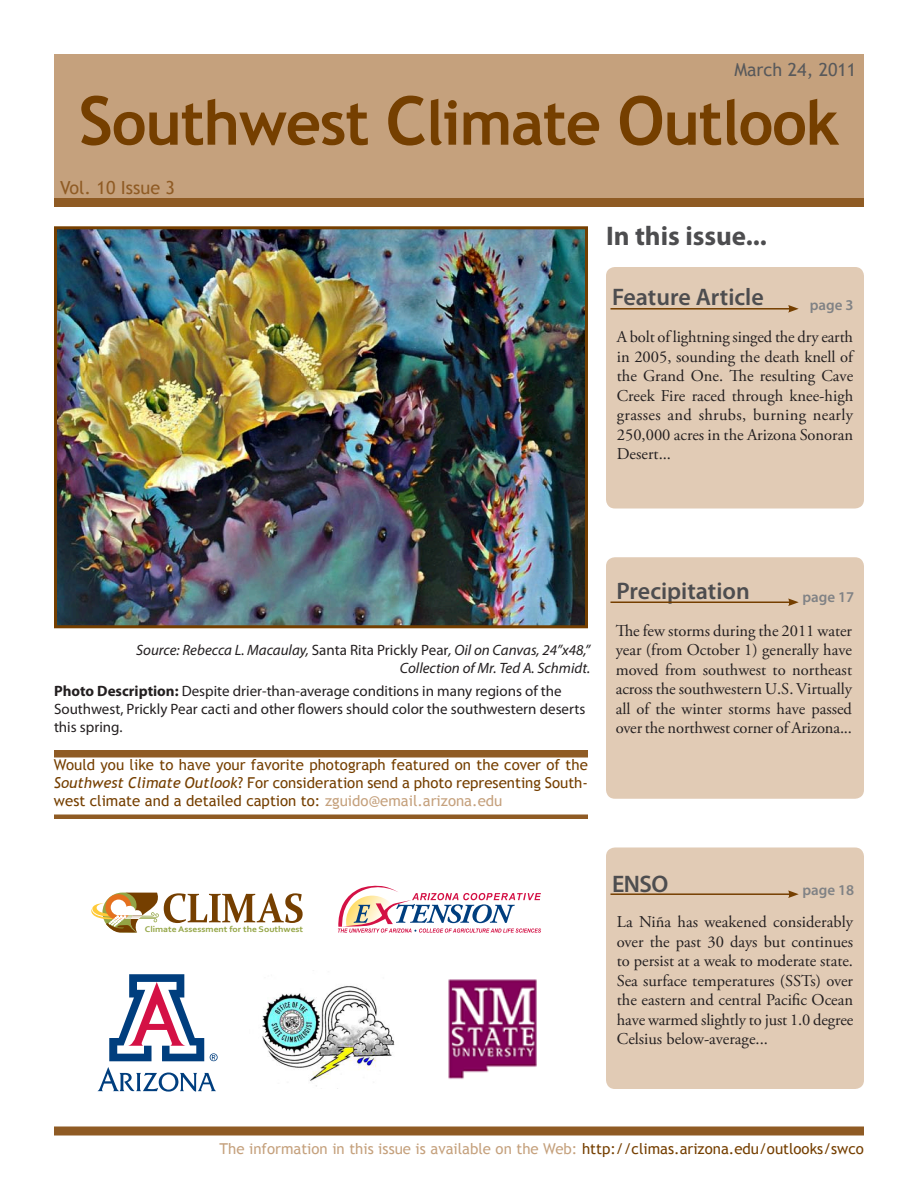
<style>
.page{position:relative;width:918px;height:1188px;background:#fff}
.page>*{position:absolute;margin:0;border:0;box-sizing:border-box;transform-origin:0 0}
.t1{font:700 61.5px "Trebuchet MS";letter-spacing:-.02em;color:#753f00}
.t2{font:700 27px "Myriad Pro";color:#4d4d4f}
.t3{font:600 24px "Myriad Pro";color:#4d4d4f}
.t4{font:18px "Trebuchet MS";color:#58595b}
.t5{font:18px "Trebuchet MS";color:#8f5b24}
.t6{font:16.5px/19.5px "Adobe Garamond Pro";color:#231f20;text-align:justify}
.t7{font:15px/18px "Trebuchet MS";color:#753f00;text-align:justify}
.t8{font:15px/18px "Myriad Pro";color:#231f20}
.t9{font:italic 15px/18px "Myriad Pro";color:#231f20;text-align:right}
.t10{font:15px "Trebuchet MS";color:#c5a17d}
.t11{font:600 15px "Myriad Pro";color:#808285}
.t12{font:700 8.7px "Corbel";color:#94a545;scale:1.1 1}
.s1{font-size:67.5px}
.s2{font-style:normal}
.s3{font-weight:700}
.s4{font-style:italic}
.s5{color:#c5a17d}
.s6{color:#753f00}
</style>
<div class="page">
<div style="left:54px;top:54px;width:810px;height:144px;background:#c5a17d"></div>
<div style="left:606px;top:557px;width:258px;height:242px;background:#e1cbb5;border-radius:9px"></div>
<hr style="left:610px;top:602px;width:180px;height:1px;background:#753f00">
<svg style="left:788px;top:598px;width:11px;height:8px"></svg>
<div style="left:606px;top:267px;width:258px;height:241px;background:#e1cbb5;border-radius:9px"></div>
<div style="left:606px;top:848px;width:258px;height:241px;background:#e1cbb5;border-radius:9px"></div>
<div style="left:54px;top:198px;width:810px;height:9px;background:#8f5b24"></div>
<svg style="left:91px;top:893px;width:212px;height:40px"></svg>
<svg style="left:338px;top:886px;width:203px;height:47px"></svg>
<div style="left:54px;top:1126px;width:810px;height:10px;background:#8f5b24;border:2px solid #8f5b24"></div>
<img style="left:448px;top:979px;width:89px;height:101px">
<img style="left:262px;top:986px;width:133px;height:101px">
<svg style="left:98px;top:974px;width:120px;height:118px"></svg>
<hr style="left:610px;top:893px;width:180px;height:2px;background:#753f00">
<svg style="left:788px;top:890px;width:11px;height:8px"></svg>
<hr style="left:610px;top:308px;width:180px;height:2px;background:#753f00">
<svg style="left:788px;top:305px;width:11px;height:8px"></svg>
<img style="left:58px;top:230px;width:526px;height:394px">
<div style="left:54px;top:226px;width:534px;height:402px;border:3px solid #753f00"></div>
<div style="left:54px;top:750px;width:534px;height:8px;background:#8f5b24;border:2px solid #8f5b24"></div>
<svg style="left:54px;top:814px;width:534px;height:5px;background:#9a6b39"></svg>
<p class="t4" style="left:734px;top:59px;width:123px">March 24, 2011</p>
<h1 class="t1" style="left:79px;top:84px;width:762px"><span class="s1">S</span>outhwest <span class="s1">C</span>limate <span class="s1">O</span>utlook</h1>
<p class="t5" style="left:60px;top:177px;width:116px">Vol. 10 Issue 3</p>
<h2 class="t2" style="left:606px;top:219px;width:162px">In this issue...</h2>
<h3 class="t3" style="left:612px;top:282px;width:153px">Feature Article</h3>
<p class="t11" style="left:810px;top:295px;width:45px">page 3</p>
<p class="t6" style="left:617px;top:328px;width:238px">A bolt of lightning singed the dry earth in 2005, sounding the death knell of the Grand One. The resulting Cave Creek Fire raced through knee-high grasses and shrubs, burning nearly 250,000 acres in the Arizona Sonoran Desert...</p>
<p class="t9" style="left:136px;top:641px;width:456px">Source: Rebecca L. Macaulay, <span class="s2">Santa Rita Prickly Pear</span>, Oil on Canvas, 24”x48,”<br>Collection of Mr. Ted A. Schmidt.</p>
<p class="t8" style="left:54px;top:681px;width:533px"><span class="s3">Photo Description:</span> Despite drier-than-average conditions in many regions of the<br>Southwest, Prickly Pear cacti and other flowers should color the southwestern deserts this spring.</p>
<p class="t7" style="left:54px;top:756px;width:536px">Would you like to have your favorite photograph featured on the cover of the <span class="s4">Southwest Climate Outlook</span>? For consideration send a photo representing South&shy;west climate and a detailed caption to: <span class="s5">zguido@email.arizona.edu</span></p>
<h3 class="t3" style="left:616px;top:576px;width:135px">Precipitation</h3>
<p class="t11" style="left:802px;top:587px;width:53px">page 17</p>
<p class="t6" style="left:616px;top:622px;width:238px">The few storms during the 2011 water year (from October 1) generally have moved from southwest to northeast across the southwestern U.S. Virtually all of the winter storms have passed over the northwest corner of Arizona...</p>
<p class="t12" style="left:145px;top:924px;width:145px">Climate Assessment for the Southwest</p>
<h3 class="t3" style="left:612px;top:869px;width:58px">ENSO</h3>
<p class="t11" style="left:802px;top:880px;width:53px">page 18</p>
<p class="t6" style="left:617px;top:913px;width:238px">La Niña has weakened considerably over the past 30 days but continues to persist at a weak to moderate state.<br>Sea surface temperatures (SSTs) over the eastern and central Pacific Ocean have warmed slightly to just 1.0 degree Celsius below-average...</p>
<p class="t10" style="left:220px;top:1139px;width:646px">The information in this issue is available on the Web: <span class="s6">http://climas.arizona.edu/outlooks/swco</span></p>
</div>
